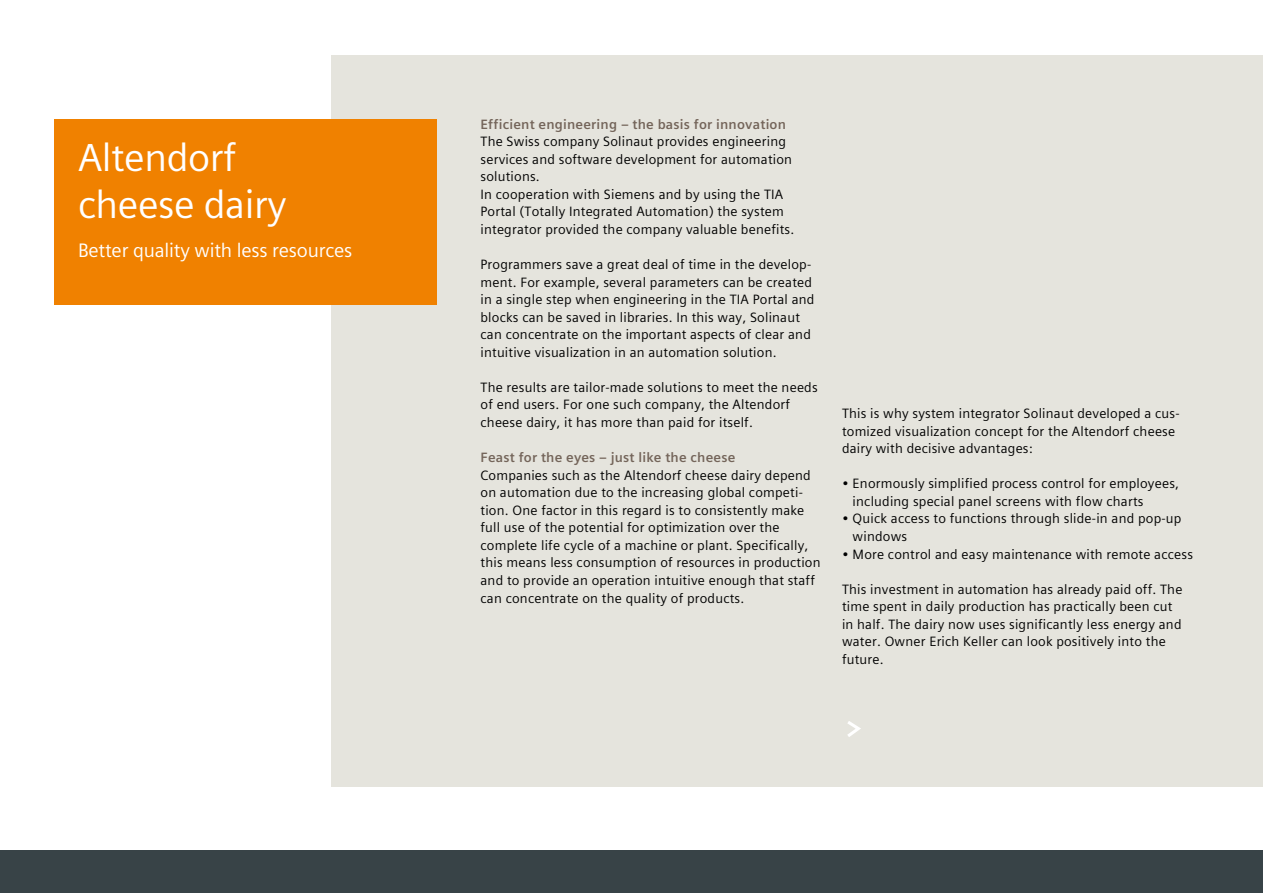
<style>
.page{position:relative;width:1263px;height:893px;background:#fff}
.page>*{position:absolute;margin:0;border:0;box-sizing:border-box;transform-origin:0 0}
.t1{font:39px/46.8px "Siemens Sans Global";letter-spacing:-.01em;color:#fff}
.t2{font:19.5px "Siemens Sans Global";letter-spacing:-.01em;color:#fff}
.t3{font:13.5px/17.5px "Siemens Sans Global";letter-spacing:.015em;color:#000}
.t4{font:700 13.5px "Siemens Sans Global";letter-spacing:.015em;color:#74655a}
</style>
<div class="page">
<div style="left:332px;top:55px;width:931px;height:732px;background:#e5e4dd"></div>
<div style="left:0;top:850px;width:1263px;height:43px;background:#384347"></div>
<div style="left:54px;top:119px;width:383px;height:186px;background:#f08100"></div>
<svg style="left:847px;top:721px;width:14px;height:16px"></svg>
<h1 class="t1" style="left:78px;top:134px;width:210px">Altendorf cheese dairy</h1>
<h2 class="t2" style="left:78px;top:235px;width:276px">Better quality with less resources</h2>
<p class="t4" style="left:480px;top:114px;width:307px">Efficient engineering – the basis for innovation</p>
<p class="t3" style="left:480px;top:133px;width:315px">The Swiss company Solinaut provides engineering services and software development for automation solutions.<br>In cooperation with Siemens and by using the TIA Portal (Totally Integrated Automation) the system integrator provided the company valuable benefits.</p>
<p class="t3" style="left:480px;top:256px;width:335px">Programmers save a great deal of time in the develop&shy;ment. For example, several parameters can be created in a single step when engineering in the TIA Portal and blocks can be saved in libraries. In this way, Solinaut can concentrate on the important aspects of clear and intuitive visualization in an automation solution.</p>
<p class="t3" style="left:480px;top:379px;width:339px">The results are tailor-made solutions to meet the needs of end users. For one such company, the Altendorf cheese dairy, it has more than paid for itself.</p>
<p class="t4" style="left:480px;top:447px;width:256px">Feast for the eyes – just like the cheese</p>
<p class="t3" style="left:480px;top:466px;width:342px">Companies such as the Altendorf cheese dairy depend on automation due to the increasing global competi&shy;tion. One factor in this regard is to consistently make full use of the potential for optimization over the complete life cycle of a machine or plant. Specifically, this means less consumption of resources in production and to provide an operation intuitive enough that staff can concentrate on the quality of products.</p>
<p class="t3" style="left:842px;top:405px;width:338px">This is why system integrator Solinaut developed a cus&shy;tomized visualization concept for the Altendorf cheese dairy with decisive advantages:</p>
<p class="t3" style="left:853px;top:475px;width:328px;text-indent:-11px">• Enormously simplified process control for employees, including special panel screens with flow charts</p>
<p class="t3" style="left:853px;top:510px;width:330px;text-indent:-11px">• Quick access to functions through slide-in and pop-up windows</p>
<p class="t3" style="left:842px;top:545px;width:353px">• More control and easy maintenance with remote access</p>
<p class="t3" style="left:842px;top:580px;width:342px">This investment in automation has already paid off. The time spent in daily production has practically been cut in half. The dairy now uses significantly less energy and water. Owner Erich Keller can look positively into the future.</p>
</div>
